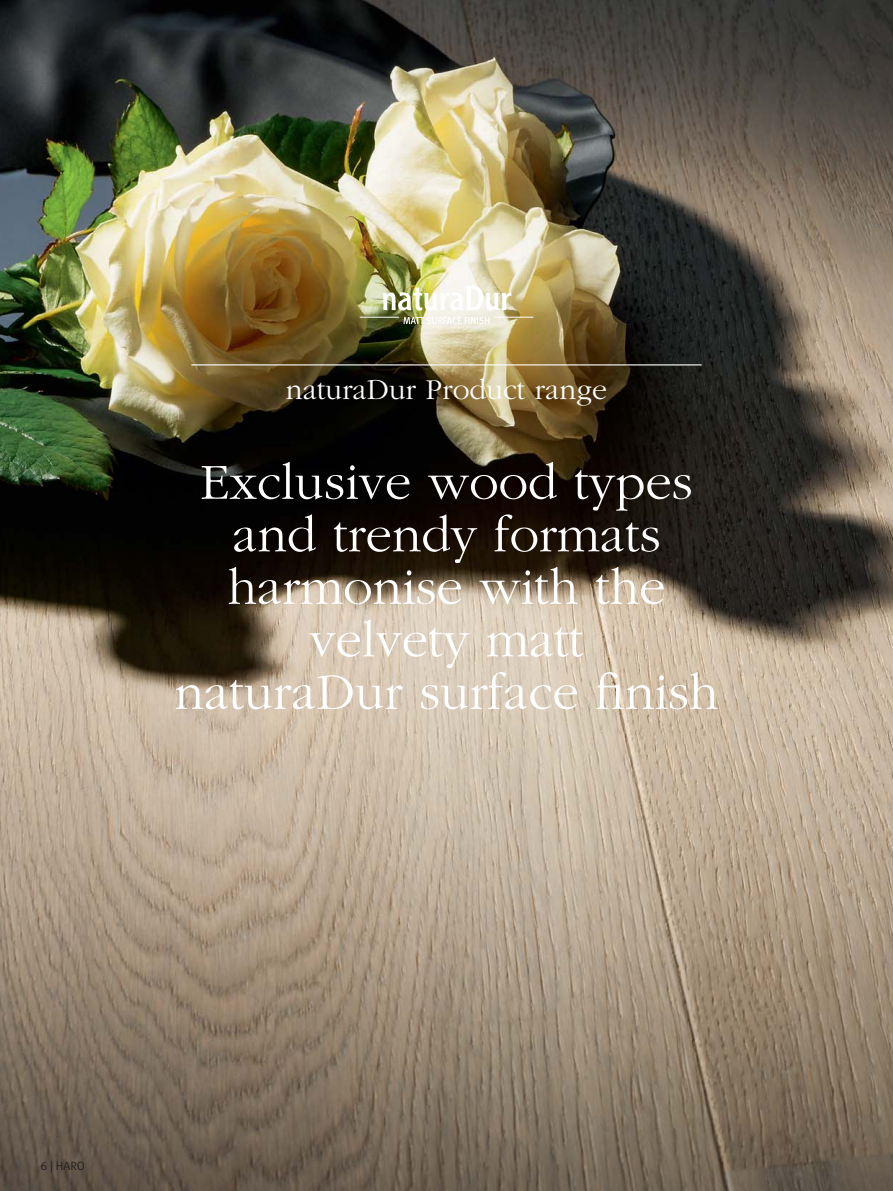
<style>
.page{position:relative;width:893px;height:1191px;background:#fff}
.page>*{position:absolute;margin:0;border:0;box-sizing:border-box;transform-origin:0 0}
.t1{font:300 52.5px/52.5px "Garamond";color:#fff;text-align:center}
.t2{font:300 30px "Garamond";color:#fff}
.t3{font:12px "Meta Normal LF";color:#231f20}
</style>
<div class="page">
<img style="left:0;top:0;width:893px;height:1190px">
<hr style="left:191px;top:364px;width:511px;height:1px;background:#fff">
<img style="left:383px;top:286px;width:128px;height:24px">
<hr style="left:494px;top:317px;width:39px;height:1px;background:#fff">
<hr style="left:360px;top:317px;width:39px;height:1px;background:#fff">
<svg style="left:404px;top:317px;width:85px;height:7px"></svg>
<p class="t2" style="left:286px;top:377px;width:322px">naturaDur Product range</p>
<p class="t1" style="left:175px;top:460px;width:545px">Exclusive wood types and trendy formats harmonise with the velvety matt<br>naturaDur surface finish</p>
<p class="t3" style="left:40px;top:1161px;width:46px">6 | HARO</p>
</div>
